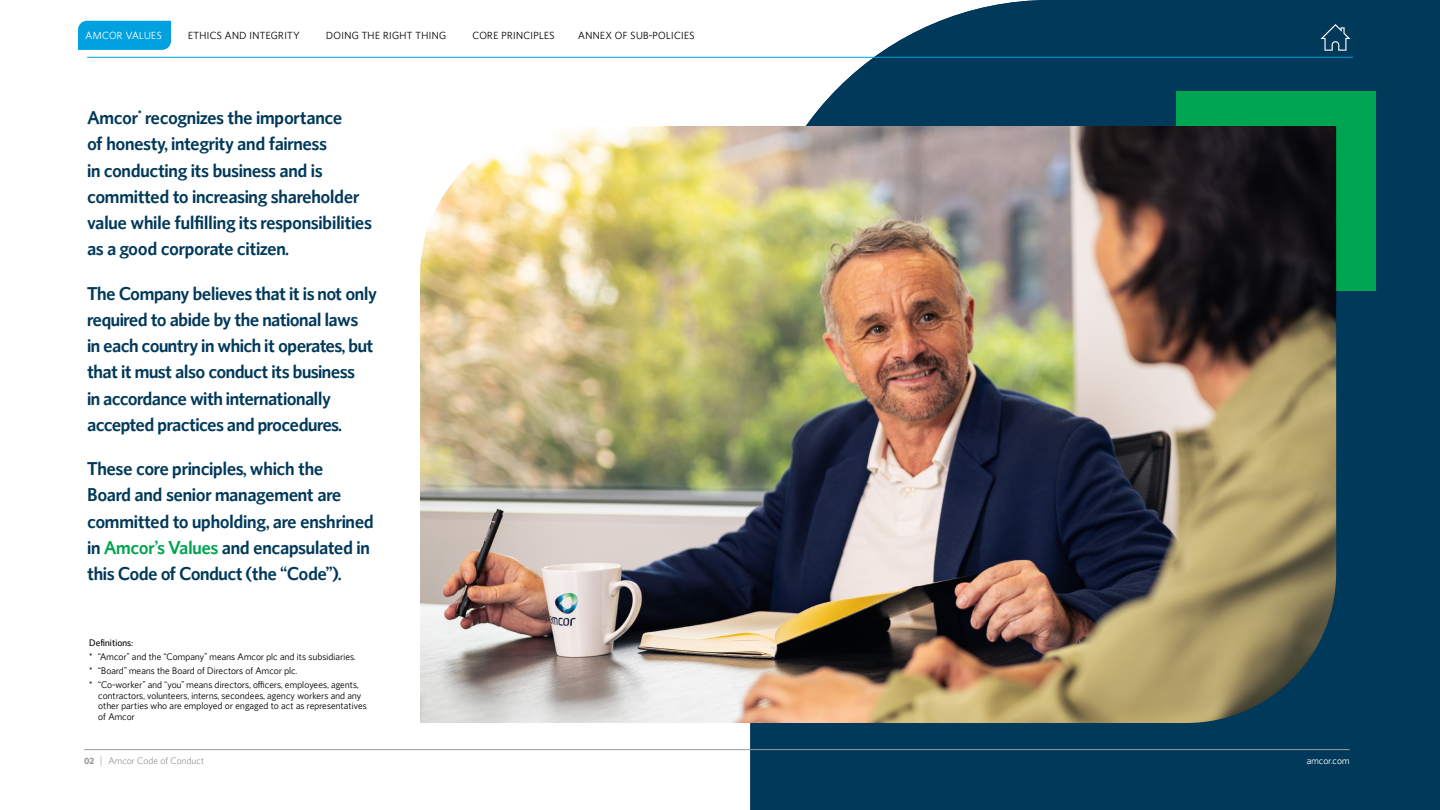
<style>
.page{position:relative;width:1440px;height:810px;background:#fff}
.page>*{position:absolute;margin:0;border:0;box-sizing:border-box;transform-origin:0 0}
.t1{font:600 18.75px/26.2px "Amcor Pro";letter-spacing:-.03em;color:#00395a}
.t2{font:9.75px "Amcor Pro";letter-spacing:.02em;color:#000}
.t3{font:9.75px "Amcor Pro";letter-spacing:.015em;color:#fff}
.t4{font:9px/13.8px "Amcor Pro";color:#000}
.t5{font:9px "Amcor Pro";color:#9a9b9c}
.t6{font:500 9px "Amcor Pro";color:#000}
.t7{font:9px "Amcor Pro";color:#fff}
.s1{color:#00a551}
.s2{font-weight:700}
</style>
<div class="page">
<div style="left:78px;top:21px;width:93px;height:29px;background:#00a1de"></div>
<svg style="left:750px;top:0;width:690px;height:810px;background:#154967"></svg>
<div style="left:1176px;top:92px;width:200px;height:199px;background:#00a551"></div>
<img style="left:420px;top:126px;width:916px;height:597px">
<hr style="left:87px;top:57px;width:1266px;height:1px;background:#00a1de">
<hr style="left:84px;top:749px;width:1266px;height:1px;background:#9a9b9c">
<svg style="left:1320px;top:24px;width:31px;height:27px"></svg>
<p class="t3" style="left:86px;top:29px;width:78px">AMCOR VALUES</p>
<p class="t2" style="left:188px;top:29px;width:113px">ETHICS AND INTEGRITY</p>
<p class="t2" style="left:326px;top:29px;width:122px">DOING THE RIGHT THING</p>
<p class="t2" style="left:472px;top:29px;width:84px">CORE PRINCIPLES</p>
<p class="t2" style="left:578px;top:29px;width:118px">ANNEX OF SUB-POLICIES</p>
<p class="t1" style="left:87px;top:104px;width:286px">Amcor<sup>*</sup> recognizes the importance<br>of honesty, integrity and fairness<br>in conducting its business and is committed to increasing shareholder value while fulfilling its responsibilities as a good corporate citizen.</p>
<p class="t1" style="left:87px;top:280px;width:291px">The Company believes that it is not only required to abide by the national laws<br>in each country in which it operates, but that it must also conduct its business<br>in accordance with internationally accepted practices and procedures.</p>
<p class="t1" style="left:87px;top:455px;width:288px">These core principles, which the<br>Board and senior management are committed to upholding, are enshrined in <span class="s1">Amcor’s Values</span> and encapsulated in this Code of Conduct (the “Code”).</p>
<p class="t6" style="left:89px;top:637px;width:45px">Definitions:</p>
<p class="t4" style="left:89px;top:650px;width:271px">* “Amcor” and the “Company” means Amcor plc and its subsidiaries. * “Board” means the Board of Directors of Amcor plc.<br>* “Co-worker” and “you” means directors, officers, employees, agents,</p>
<p class="t4" style="left:98px;top:690px;width:270px;line-height:10.8px">contractors, volunteers, interns, secondees, agency workers and any other parties who are employed or engaged to act as representatives of Amcor</p>
<p class="t5" style="left:84px;top:755px;width:122px"><span class="s2">02</span> | Amcor Code of Conduct</p>
<p class="t7" style="left:1307px;top:755px;width:45px">amcor.com</p>
</div>
